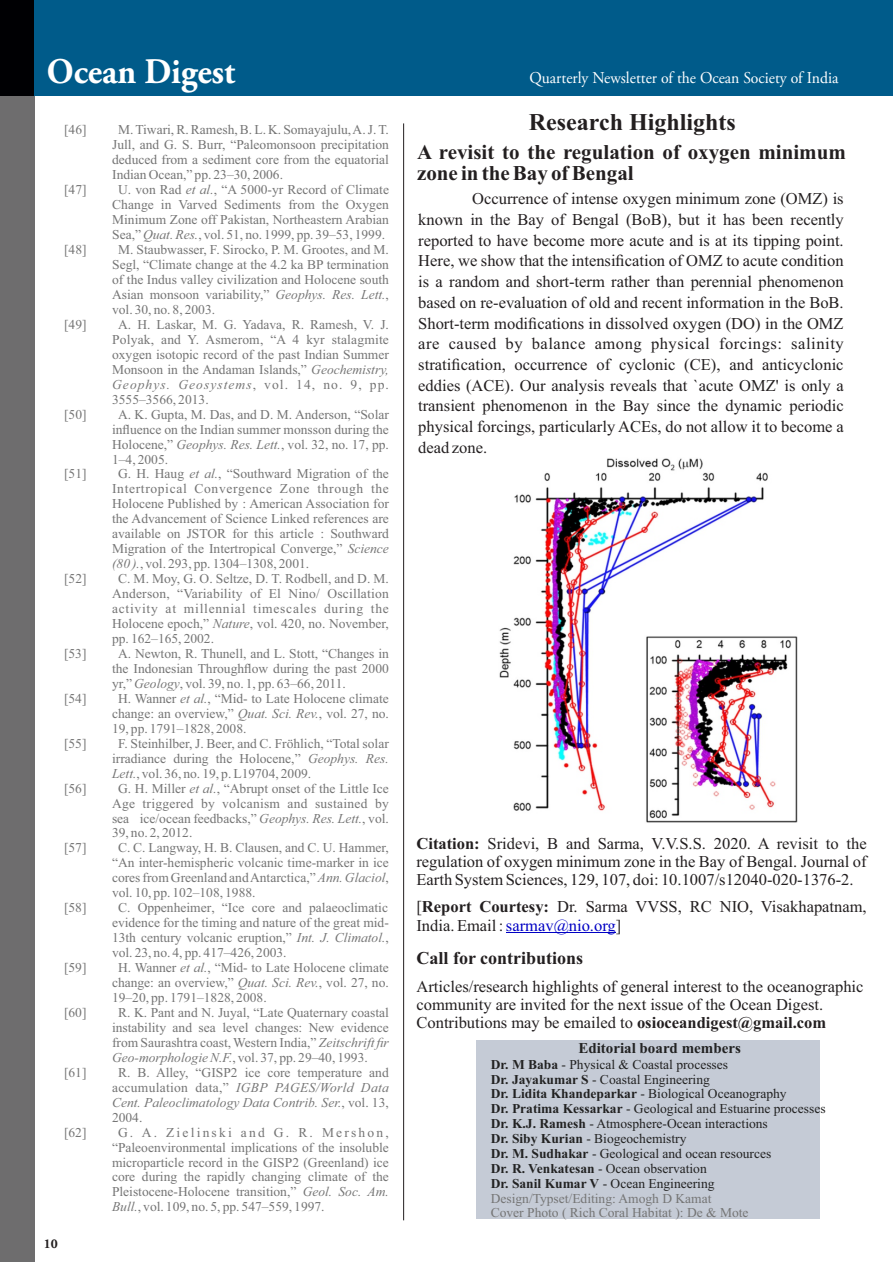
<style>
.page{position:relative;width:893px;height:1262px;background:#fff}
.page>*{position:absolute;margin:0;border:0;box-sizing:border-box;transform-origin:0 0}
.t1{font:700 36px "Adobe Garamond Pro";color:#fff;scale:.95 1}
.t2{font:700 24px "Times New Roman";color:#231f20}
.t3{font:700 21px/21.1px "Times New Roman";color:#231f20}
.t4{font:700 18px "Times New Roman";color:#231f20}
.t5{font:16.5px/20.7px "Times New Roman";color:#231f20;text-align:justify}
.t6{font:16.5px "Adobe Garamond Pro";color:#fff;scale:.95 1}
.t7{font:700 15px "Times New Roman";color:#222}
.t8{font:13.5px/15px "Times New Roman";color:#757575;text-align:justify}
.t9{font:13.5px/15px "Times New Roman";color:#222}
.t10{font:700 13.5px "Adobe Garamond Pro";color:#231f20}
.s1{font-style:italic}
.s2{font-weight:700}
.s3{color:#0000c4}
.s4{color:#757575}
</style>
<div class="page">
<div style="left:0;top:96px;width:34px;height:1166px;background:#6e6d6e"></div>
<div style="left:0;top:0;width:34px;height:96px;background:#000003"></div>
<hr style="left:403px;top:123px;width:1px;height:1097px;background:#231f20">
<div style="left:34px;top:0;width:859px;height:96px;background:#005b8a"></div>
<div style="left:476px;top:1039px;width:343px;height:179px;background:#c5cbd6"></div>
<img style="left:499px;top:458px;width:299px;height:365px">
<hr style="left:506px;top:932px;width:109px;height:1px;background:#0000c4">
<h1 class="t1" style="left:47px;top:56px;width:199px">Ocean Digest</h1>
<p class="t8" style="left:64px;top:124px;width:24px">[46]</p>
<p class="t8" style="left:112px;top:124px;width:278px;text-indent:6px">M. Tiwari, R. Ramesh, B. L. K. Somayajulu, A. J. T.<br>Jull, and G. S. Burr, “Paleomonsoon precipitation deduced from a sediment core from the equatorial Indian Ocean,” pp. 23–30, 2006.</p>
<p class="t8" style="left:64px;top:183px;width:24px">[47]</p>
<p class="t8" style="left:112px;top:183px;width:278px;text-align:center">U. von Rad <span class="s1">et al.</span>, “A 5000-yr Record of Climate Change in Varved Sediments from the Oxygen Minimum Zone off Pakistan, Northeastern Arabian Sea,” <span class="s1">Quat. Res.</span>, vol. 51, no. 1999, pp. 39–53, 1999.</p>
<p class="t8" style="left:64px;top:243px;width:24px">[48]</p>
<p class="t8" style="left:112px;top:243px;width:278px;text-indent:6px">M. Staubwasser, F. Sirocko, P. M. Grootes, and M.<br>Segl, “Climate change at the 4.2 ka BP termination of the Indus valley civilization and Holocene south Asian monsoon variability,” <span class="s1">Geophys. Res. Lett.</span>, vol. 30, no. 8, 2003.</p>
<p class="t8" style="left:64px;top:318px;width:24px">[49]</p>
<p class="t8" style="left:112px;top:318px;width:278px;text-indent:6px">A. H. Laskar, M. G. Yadava, R. Ramesh, V. J.<br>Polyak, and Y. Asmerom, “A 4 kyr stalagmite oxygen isotopic record of the past Indian Summer Monsoon in the Andaman Islands,” <span class="s1">Geochemistry, Geophys. Geosystems</span>, vol. 14, no. 9, pp.<br>3555–3566, 2013.</p>
<p class="t8" style="left:64px;top:408px;width:24px">[50]</p>
<p class="t8" style="left:112px;top:408px;width:278px;text-indent:6px">A. K. Gupta, M. Das, and D. M. Anderson, “Solar influence on the Indian summer monsson during the Holocene,” <span class="s1">Geophys. Res. Lett.</span>, vol. 32, no. 17, pp.<br>1–4, 2005.</p>
<p class="t8" style="left:64px;top:468px;width:24px">[51]</p>
<p class="t8" style="left:112px;top:468px;width:278px;text-indent:6px">G. H. Haug <span class="s1">et al.</span>, “Southward Migration of the Intertropical Convergence Zone through the Holocene Published by : American Association for the Advancement of Science Linked references are available on JSTOR for this article : Southward Migration of the Intertropical Converge,” <span class="s1">Science (80 ).</span>, vol. 293, pp. 1304–1308, 2001.</p>
<p class="t8" style="left:64px;top:572px;width:24px">[52]</p>
<p class="t8" style="left:112px;top:572px;width:278px;text-indent:6px">C. M. Moy, G. O. Seltze, D. T. Rodbell, and D. M.<br>Anderson, “Variability of El Nino/ Oscillation activity at millennial timescales during the Holocene epoch,” <span class="s1">Nature</span>, vol. 420, no. November, pp. 162–165, 2002.</p>
<p class="t8" style="left:64px;top:647px;width:24px">[53]</p>
<p class="t8" style="left:112px;top:647px;width:278px;text-indent:6px">A. Newton, R. Thunell, and L. Stott, “Changes in the Indonesian Throughflow during the past 2000 yr,” <span class="s1">Geology</span>, vol. 39, no. 1, pp. 63–66, 2011.</p>
<p class="t8" style="left:64px;top:692px;width:24px">[54]</p>
<p class="t8" style="left:112px;top:692px;width:278px;text-indent:6px">H. Wanner <span class="s1">et al.</span>, “Mid- to Late Holocene climate change: an overview,” <span class="s1">Quat. Sci. Rev.</span>, vol. 27, no.<br>19, pp. 1791–1828, 2008.</p>
<p class="t8" style="left:64px;top:737px;width:24px">[55]</p>
<p class="t8" style="left:112px;top:737px;width:278px;text-indent:6px">F. Steinhilber, J. Beer, and C. Fröhlich, “Total solar irradiance during the Holocene,” <span class="s1">Geophys. Res.<br>Lett.</span>, vol. 36, no. 19, p. L19704, 2009.</p>
<p class="t8" style="left:64px;top:782px;width:24px">[56]</p>
<p class="t8" style="left:112px;top:782px;width:278px;text-indent:6px">G. H. Miller <span class="s1">et al.</span>, “Abrupt onset of the Little Ice Age triggered by volcanism and sustained by sea ice/ocean feedbacks,” <span class="s1">Geophys. Res. Lett.</span>, vol.<br>39, no. 2, 2012.</p>
<p class="t8" style="left:64px;top:841px;width:24px">[57]</p>
<p class="t8" style="left:112px;top:841px;width:278px;text-indent:6px">C. C. Langway, H. B. Clausen, and C. U. Hammer, “An inter-hemispheric volcanic time-marker in ice cores from Greenland and Antarctica,” <span class="s1">Ann. Glaciol</span>, vol. 10, pp. 102–108, 1988.</p>
<p class="t8" style="left:64px;top:901px;width:24px">[58]</p>
<p class="t8" style="left:112px;top:901px;width:278px;text-indent:6px">C. Oppenheimer, “Ice core and palaeoclimatic evidence for the timing and nature of the great mid-13th century volcanic eruption,” <span class="s1">Int. J. Climatol.</span>, vol. 23, no. 4, pp. 417–426, 2003.</p>
<p class="t8" style="left:64px;top:961px;width:24px">[59]</p>
<p class="t8" style="left:112px;top:961px;width:278px;text-indent:6px">H. Wanner <span class="s1">et al.</span>, “Mid- to Late Holocene climate change: an overview,” <span class="s1">Quat. Sci. Rev.</span>, vol. 27, no.<br>19–20, pp. 1791–1828, 2008.</p>
<p class="t8" style="left:64px;top:1006px;width:24px">[60]</p>
<p class="t8" style="left:112px;top:1006px;width:278px;text-indent:6px">R. K. Pant and N. Juyal, “Late Quaternary coastal instability and sea level changes: New evidence from Saurashtra coast, Western India,” <span class="s1">Zeitschrift fir Geo-morphologie N.F.</span>, vol. 37, pp. 29–40, 1993.</p>
<p class="t8" style="left:64px;top:1066px;width:24px">[61]</p>
<p class="t8" style="left:112px;top:1066px;width:278px;text-indent:6px">R. B. Alley, “GISP2 ice core temperature and accumulation data,” <span class="s1">IGBP PAGES/World Data Cent. Paleoclimatology Data Contrib. Ser.</span>, vol. 13, 2004.</p>
<p class="t8" style="left:64px;top:1125px;width:24px">[62]</p>
<p class="t8" style="left:112px;top:1125px;width:278px;text-indent:6px">G. A. Zielinski and G. R. Mershon, “Paleoenvironmental implications of the insoluble microparticle record in the GISP2 (Greenland) ice core during the rapidly changing climate of the Pleistocene-Holocene transition,” <span class="s1">Geol. Soc. Am.<br>Bull.</span>, vol. 109, no. 5, pp. 547–559, 1997.</p>
<p class="t10" style="left:44px;top:1238px;width:16px">10</p>
<p class="t6" style="left:529px;top:71px;width:327px">Quarterly Newsletter of the Ocean Society of India</p>
<h2 class="t2" style="left:529px;top:113px;width:208px">Research Highlights</h2>
<h3 class="t3" style="left:417px;top:143px;width:430px">A revisit to the regulation of oxygen minimum zone in the Bay of Bengal</h3>
<p class="t5" style="left:418px;top:190px;width:427px;text-indent:54px">Occurrence of intense oxygen minimum zone (OMZ) is known in the Bay of Bengal (BoB), but it has been recently reported to have become more acute and is at its tipping point.<br>Here, we show that the intensification of OMZ to acute condition is a random and short-term rather than perennial phenomenon based on re-evaluation of old and recent information in the BoB.<br>Short-term modifications in dissolved oxygen (DO) in the OMZ are caused by balance among physical forcings: salinity stratification, occurrence of cyclonic (CE), and anticyclonic eddies (ACE). Our analysis reveals that `acute OMZ' is only a transient phenomenon in the Bay since the dynamic periodic physical forcings, particularly ACEs, do not allow it to become a dead zone.</p>
<p class="t5" style="left:416px;top:835px;width:452px;line-height:18.3px"><span class="s2">Citation:</span> Sridevi, B and Sarma, V.V.S.S. 2020. A revisit to the regulation of oxygen minimum zone in the Bay of Bengal. Journal of Earth System Sciences, 129, 107, doi: 10.1007/s12040-020-1376-2.</p>
<p class="t5" style="left:416px;top:899px;width:452px;line-height:18.3px">[<span class="s2">Report Courtesy:</span> Dr. Sarma VVSS, RC NIO, Visakhapatnam,<br>India. Email : <span class="s3">sarmav@nio.org</span>]</p>
<h3 class="t4" style="left:416px;top:951px;width:168px">Call for contributions</h3>
<p class="t5" style="left:416px;top:978px;width:448px;line-height:18.3px;text-align:left">Articles/research highlights of general interest to the oceanographic community are invited for the next issue of the Ocean Digest.<br>Contributions may be emailed to <span class="s2">osioceandigest@gmail.com</span></p>
<p class="t7" style="left:578px;top:1043px;width:164px">Editorial board members</p>
<p class="t9" style="left:491px;top:1057px;width:336px"><span class="s2">Dr. M Baba</span> - Physical &amp; Coastal processes<br><span class="s2">Dr. Jayakumar S</span> - Coastal Engineering<br><span class="s2">Dr. Lidita Khandeparkar</span> - Biological Oceanography<br><span class="s2">Dr. Pratima Kessarkar</span> - Geological and Estuarine processes <span class="s2">Dr. K.J. Ramesh</span> - Atmosphere-Ocean interactions<br><span class="s2">Dr. Siby Kurian</span> - Biogeochemistry<br><span class="s2">Dr. M. Sudhakar</span> - Geological and ocean resources<br><span class="s2">Dr. R. Venkatesan</span> - Ocean observation<br><span class="s2">Dr. Sanil Kumar V</span> - Ocean Engineering <span class="s4">Design/Typset/Editing: Amogh D Kamat</span></p>
<p class="t8" style="left:491px;top:1205px;width:259px">Cover Photo ( Rich Coral Habitat ): De &amp; Mote</p>
</div>
